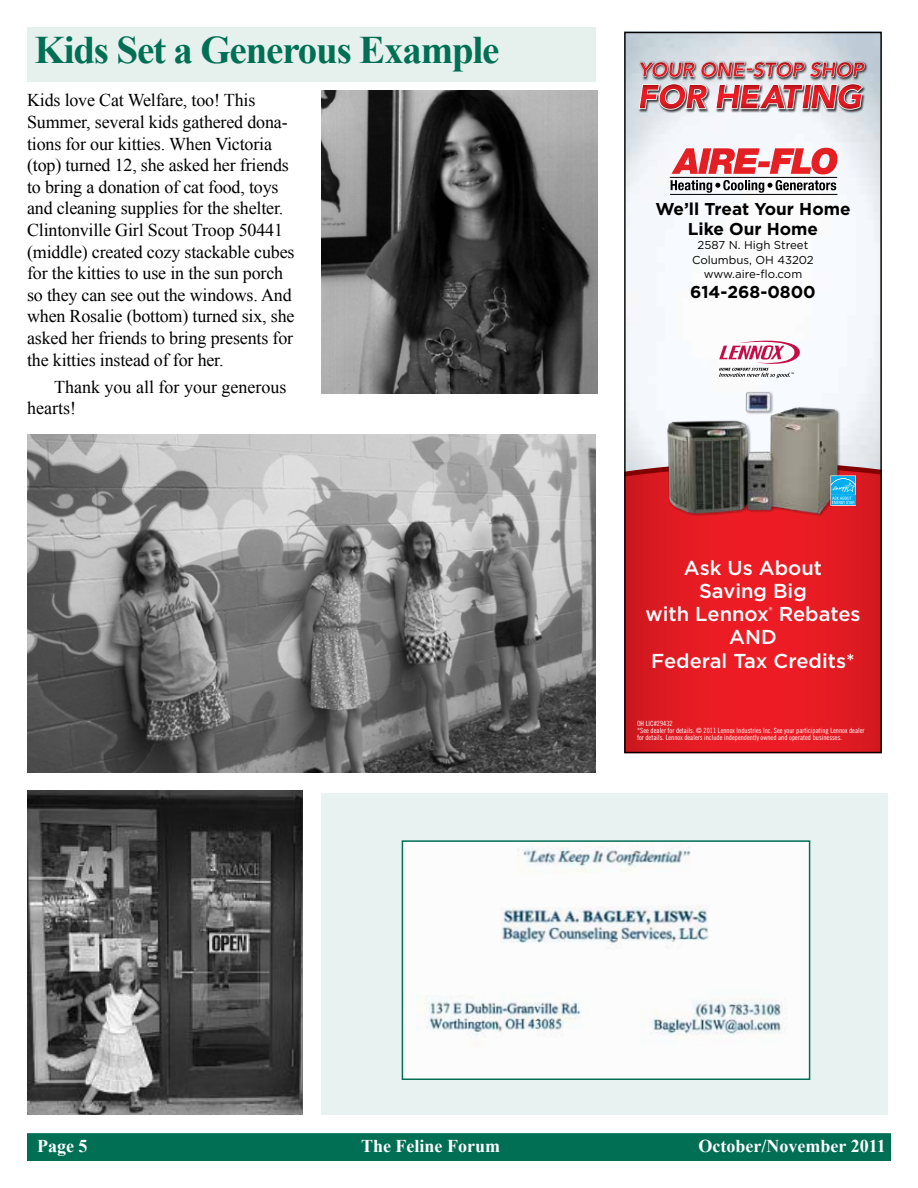
<style>
.page{position:relative;width:918px;height:1188px;background:#fff}
.page>*{position:absolute;margin:0;border:0;box-sizing:border-box;transform-origin:0 0}
.t1{font:700 39px "Times New Roman";letter-spacing:-.03em;color:#006f53}
.t2{font:500 20.1px/23.2px "Gotham";color:#fff;text-align:center}
.t3{font:18px/21.6px "Times New Roman";letter-spacing:-.01em;color:#000}
.t4{font:700 18px "Times New Roman";color:#fff}
.t5{font:700 17.25px/20.1px "Gotham";color:#000;text-align:center}
.t6{font:11.4px/14.2px "Gotham";color:#000;text-align:center}
.t7{font:7.2px/7.2px "Trade Gothic Cond Eighteen";color:#fff}
</style>
<div class="page">
<div style="left:321px;top:793px;width:567px;height:322px;background:#e8f2f0"></div>
<div style="left:27px;top:1133px;width:864px;height:28px;background:#006f53;border:2px solid #006f53"></div>
<div style="left:27px;top:27px;width:568px;height:54px;background:#e6f1ee"></div>
<svg style="left:626px;top:506px;width:254px;height:245px;background:#e31a22"></svg>
<img style="left:637px;top:82px;width:230px;height:32px">
<svg style="left:639px;top:83px;width:69px;height:27px;background:#cc787d"></svg>
<svg style="left:715px;top:83px;width:148px;height:27px;background:#ce7a7e"></svg>
<img style="left:637px;top:60px;width:232px;height:21px">
<svg style="left:639px;top:62px;width:56px;height:15px"></svg>
<svg style="left:701px;top:62px;width:164px;height:15px;background:#c37e83"></svg>
<img style="left:662px;top:389px;width:184px;height:128px">
<svg style="left:626px;top:457px;width:254px;height:49px;background:#826363"></svg>
<svg style="left:719px;top:340px;width:82px;height:38px"></svg>
<div style="left:624px;top:32px;width:258px;height:721px;border:1px solid #000"></div>
<svg style="left:671px;top:148px;width:166px;height:26px"></svg>
<hr style="left:670px;top:177px;width:167px;height:1px;background:#000">
<svg style="left:671px;top:180px;width:165px;height:13px"></svg>
<hr style="left:670px;top:194px;width:167px;height:1px;background:#000">
<img style="left:321px;top:91px;width:277px;height:303px">
<img style="left:27px;top:434px;width:568px;height:338px">
<img style="left:405px;top:843px;width:402px;height:234px">
<div style="left:402px;top:840px;width:408px;height:240px;border:2px solid #006f53"></div>
<img style="left:27px;top:791px;width:276px;height:324px">
<h1 class="t1" style="left:35px;top:23px;width:467px">Kids Set a Generous Example</h1>
<p class="t3" style="left:27px;top:89px;width:269px">Kids love Cat Welfare, too! This Summer, several kids gathered dona&shy;tions for our kitties. When Victoria (top) turned 12, she asked her friends to bring a donation of cat food, toys and cleaning supplies for the shelter.<br>Clintonville Girl Scout Troop 50441 (middle) created cozy stackable cubes for the kitties to use in the sun porch so they can see out the windows. And when Rosalie (bottom) turned six, she asked her friends to bring presents for the kitties instead of for her.</p>
<p class="t3" style="left:27px;top:375px;width:261px;text-indent:27px">Thank you all for your generous hearts!</p>
<p class="t5" style="left:655px;top:199px;width:197px">We’ll Treat Your Home<br>Like Our Home</p>
<p class="t6" style="left:692px;top:238px;width:123px">2587 N. High Street<br>Columbus, OH 43202 www.aire-flo.com</p>
<p class="t5" style="left:690px;top:282px;width:127px">614-268-0800</p>
<p class="t2" style="left:645px;top:556px;width:217px">Ask Us About<br>Saving Big<br>with Lennox<sup>®</sup> Rebates<br>AND<br>Federal Tax Credits*</p>
<p class="t7" style="left:637px;top:720px;width:229px">OH LIC#29432<br>*See dealer for details. © 2011 Lennox Industries Inc. See your participating Lennox dealer for details. Lennox dealers include independently owned and operated businesses.</p>
<p class="t4" style="left:37px;top:1133px;width:52px">Page 5</p>
<p class="t4" style="left:361px;top:1133px;width:140px">The Feline Forum</p>
<p class="t4" style="left:699px;top:1133px;width:189px">October/November 2011</p>
</div>
